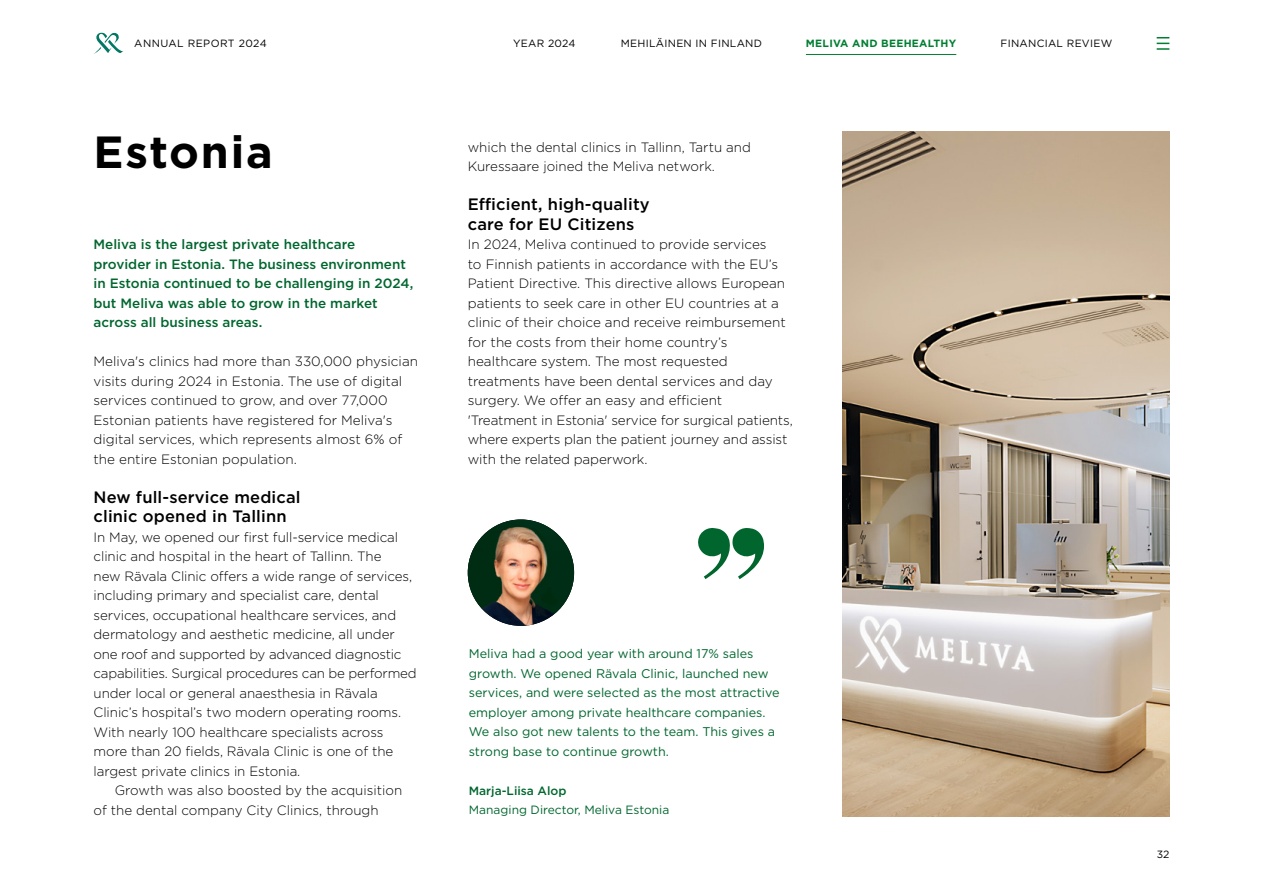
<style>
.page{position:relative;width:1263px;height:893px;background:#fff}
.page>*{position:absolute;margin:0;border:0;box-sizing:border-box;transform-origin:0 0}
.t1{font:700 45px "Gotham";letter-spacing:.04em;color:#000}
.t2{font:500 16.5px/19.5px "Gotham";letter-spacing:.01em;color:#000}
.t3{font:300 13.5px/19.5px "Gotham";letter-spacing:-.005em;color:#000}
.t4{font:500 13.5px/19.5px "Gotham";color:#00662e}
.t5{font:12.6px/19.5px "Gotham";color:#00662e}
.t6{font:12px "Gotham";color:#00662e}
.t7{font:500 12px "Gotham";color:#00662e}
.t8{font:10.5px "Gotham";letter-spacing:.025em;color:#000}
.t9{font:700 10.5px "Gotham";letter-spacing:.025em;color:#007e32}
</style>
<div class="page">
<img style="left:842px;top:132px;width:327px;height:684px">
<img style="left:468px;top:519px;width:106px;height:107px;border-radius:53px">
<svg style="left:698px;top:528px;width:66px;height:51px"></svg>
<svg style="left:94px;top:32px;width:29px;height:22px"></svg>
<svg style="left:1157px;top:37px;width:12px;height:13px"></svg>
<hr style="left:806px;top:54px;width:150px;height:1px;background:#007e32">
<p class="t8" style="left:134px;top:37px;width:134px">ANNUAL REPORT 2024</p>
<p class="t8" style="left:513px;top:37px;width:64px">YEAR 2024</p>
<p class="t8" style="left:621px;top:37px;width:143px">MEHILÄINEN IN FINLAND</p>
<p class="t9" style="left:806px;top:36px;width:152px">MELIVA AND BEEHEALTHY</p>
<p class="t8" style="left:1000px;top:37px;width:113px">FINANCIAL REVIEW</p>
<h1 class="t1" style="left:94px;top:122px;width:181px">Estonia</h1>
<p class="t4" style="left:94px;top:234px;width:321px">Meliva is the largest private healthcare provider in Estonia. The business environment in Estonia continued to be challenging in 2024, but Meliva was able to grow in the market across all business areas.</p>
<p class="t3" style="left:94px;top:351px;width:326px">Meliva's clinics had more than 330,000 physician visits during 2024 in Estonia. The use of digital services continued to grow, and over 77,000<br>Estonian patients have registered for Meliva's digital services, which represents almost 6% of the entire Estonian population.</p>
<p class="t2" style="left:94px;top:487px;width:209px">New full-service medical clinic opened in Tallinn</p>
<p class="t3" style="left:94px;top:527px;width:325px">In May, we opened our first full-service medical clinic and hospital in the heart of Tallinn. The<br>new Rävala Clinic offers a wide range of services, including primary and specialist care, dental services, occupational healthcare services, and dermatology and aesthetic medicine, all under one roof and supported by advanced diagnostic capabilities. Surgical procedures can be performed under local or general anaesthesia in Rävala Clinic’s hospital’s two modern operating rooms.<br>With nearly 100 healthcare specialists across more than 20 fields, Rävala Clinic is one of the largest private clinics in Estonia.</p>
<p class="t3" style="left:94px;top:780px;width:310px;text-indent:21px">Growth was also boosted by the acquisition of the dental company City Clinics, through</p>
<p class="t3" style="left:468px;top:137px;width:285px">which the dental clinics in Tallinn, Tartu and<br>Kuressaare joined the Meliva network.</p>
<p class="t2" style="left:468px;top:194px;width:184px">Efficient, high-quality care for EU Citizens</p>
<p class="t3" style="left:468px;top:234px;width:327px">In 2024, Meliva continued to provide services<br>to Finnish patients in accordance with the EU’s Patient Directive. This directive allows European patients to seek care in other EU countries at a clinic of their choice and receive reimbursement for the costs from their home country’s healthcare system. The most requested treatments have been dental services and day surgery. We offer an easy and efficient 'Treatment in Estonia' service for surgical patients, where experts plan the patient journey and assist with the related paperwork.</p>
<p class="t5" style="left:469px;top:644px;width:312px">Meliva had a good year with around 17% sales growth. We opened Rävala Clinic, launched new services, and were selected as the most attractive employer among private healthcare companies.<br>We also got new talents to the team. This gives a strong base to continue growth.</p>
<p class="t7" style="left:469px;top:782px;width:99px">Marja-Liisa Alop</p>
<p class="t6" style="left:469px;top:802px;width:202px">Managing Director, Meliva Estonia</p>
<p class="t8" style="left:1157px;top:847px;width:14px">32</p>
</div>
